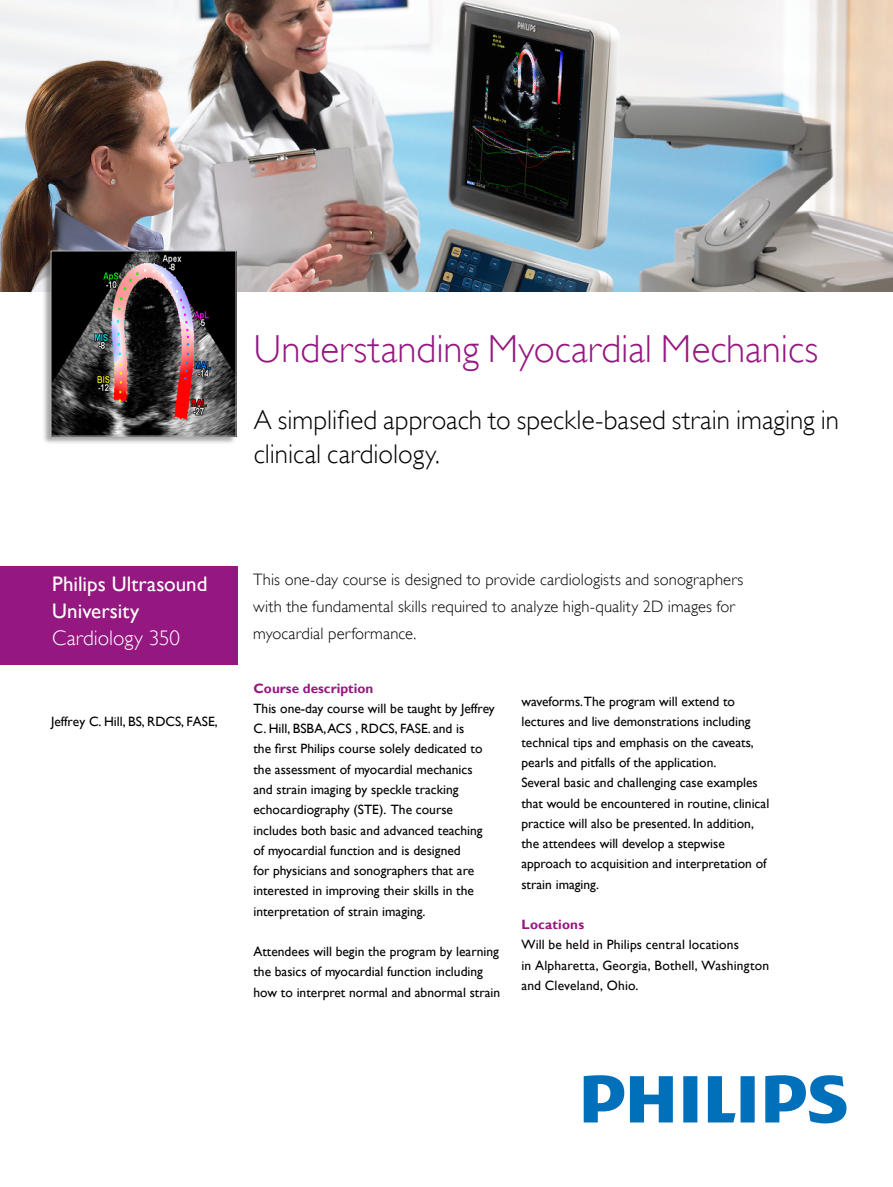
<style>
.page{position:relative;width:893px;height:1187px;background:#fff}
.page>*{position:absolute;margin:0;border:0;box-sizing:border-box;transform-origin:0 0}
.t1{font:39px "Gill Sans Alt One WGL Light";color:#951881}
.t2{font:27px/33.8px "Gill Sans Alt One WGL Light";color:#000}
.t3{font:21px/27px "Gill Sans Alt One WGL";color:#fff}
.t4{font:21px "Gill Sans Alt One WGL Light";color:#fff}
.t5{font:16.5px/27px "Gill Sans Alt One WGL Light";letter-spacing:.01em;color:#000}
.t6{font:13.5px/20.2px "Gill Sans Alt One WGL";color:#000}
.t7{font:700 13.5px "Gill Sans Alt One WGL";color:#951881}
</style>
<div class="page">
<div style="left:0;top:566px;width:238px;height:99px;background:#951881"></div>
<img style="left:0;top:0;width:893px;height:292px">
<div style="left:42px;top:250px;width:195px;height:195px;background:#000;opacity:.35"></div>
<img style="left:53px;top:253px;width:181px;height:181px">
<svg style="left:584px;top:1075px;width:262px;height:48px"></svg>
<h1 class="t1" style="left:254px;top:323px;width:566px">Understanding Myocardial Mechanics</h1>
<h2 class="t2" style="left:254px;top:403px;width:587px">A simplified approach to speckle-based strain imaging in clinical cardiology.</h2>
<h3 class="t3" style="left:52px;top:570px;width:157px">Philips Ultrasound<br>University</h3>
<h3 class="t4" style="left:52px;top:624px;width:129px">Cardiology 350</h3>
<p class="t6" style="left:51px;top:711px;width:168px">Jeffrey C. Hill, BS, RDCS, FASE,</p>
<p class="t5" style="left:253px;top:565px;width:492px">This one-day course is designed to provide cardiologists and sonographers with the fundamental skills required to analyze high-quality 2D images for myocardial performance.</p>
<p class="t7" style="left:253px;top:678px;width:121px">Course description</p>
<p class="t6" style="left:253px;top:698px;width:243px">This one-day course will be taught by Jeffrey C. Hill, BSBA, ACS , RDCS, FASE. and is<br>the first Philips course solely dedicated to the assessment of myocardial mechanics and strain imaging by speckle tracking echocardiography (STE). The course includes both basic and advanced teaching of myocardial function and is designed<br>for physicians and sonographers that are interested in improving their skills in the interpretation of strain imaging.</p>
<p class="t6" style="left:253px;top:941px;width:248px">Attendees will begin the program by learning the basics of myocardial function including how to interpret normal and abnormal strain</p>
<p class="t6" style="left:521px;top:691px;width:249px">waveforms.The program will extend to lectures and live demonstrations including technical tips and emphasis on the caveats, pearls and pitfalls of the application.<br>Several basic and challenging case examples that would be encountered in routine, clinical practice will also be presented. In addition, the attendees will develop a stepwise approach to acquisition and interpretation of strain imaging.</p>
<p class="t7" style="left:521px;top:915px;width:64px">Locations</p>
<p class="t6" style="left:521px;top:934px;width:249px">Will be held in Philips central locations<br>in Alpharetta, Georgia, Bothell, Washington and Cleveland, Ohio.</p>
</div>
